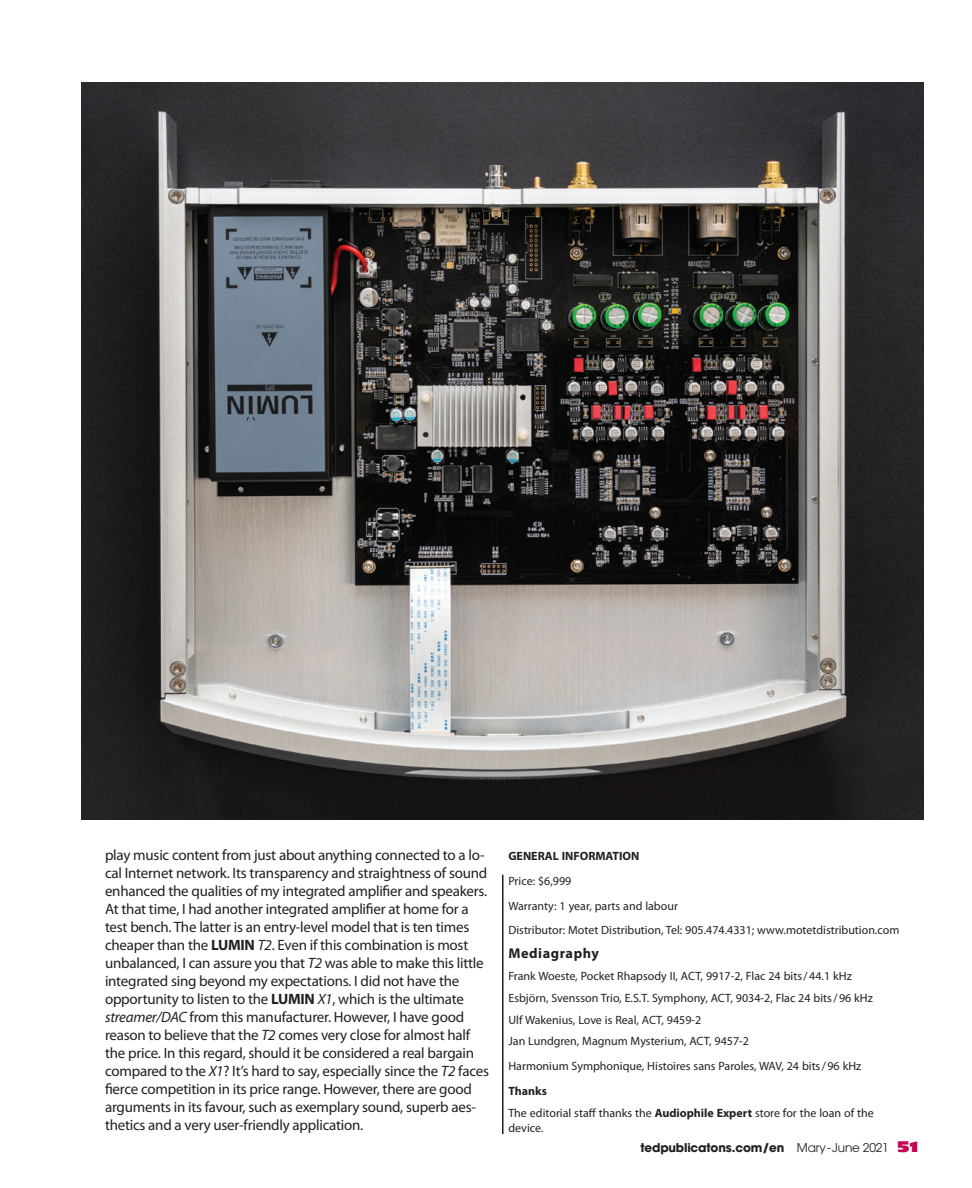
<style>
.page{position:relative;width:972px;height:1188px;background:#fff}
.page>*{position:absolute;margin:0;border:0;box-sizing:border-box;transform-origin:0 0}
.t1{font:15px/18px "Myriad Pro";letter-spacing:-.015em;color:#231f20}
.t2{font:700 14.25px "Myriad Pro";letter-spacing:.04em;color:#231f20}
.t3{font:12px/21.8px "Myriad Pro";color:#231f20}
.t4{font:700 12px "Avant Garde";letter-spacing:-.015em;color:#231f20}
.t5{font:700 12px "Myriad Pro";color:#231f20}
.s1{font-weight:700}
.s2{font-style:italic}
.s3{font-weight:400}
.s4{font-family:"Antique Olive Nord";font-weight:400;font-size:15px;color:#c30552}
</style>
<div class="page">
<img style="left:81px;top:82px;width:842px;height:738px">
<hr style="left:502px;top:875px;width:2px;height:259px;background:#231f20">
<p class="t1" style="left:105px;top:846px;width:385px">play music content from just about anything connected to a lo&shy;cal Internet network. Its transparency and straightness of sound enhanced the qualities of my integrated amplifier and speakers.<br>At that time, I had another integrated amplifier at home for a test bench. The latter is an entry-level model that is ten times cheaper than the <span class="s1">LUMIN</span> <span class="s2">T2</span>. Even if this combination is most unbalanced, I can assure you that <span class="s2">T2</span> was able to make this little integrated sing beyond my expectations. I did not have the opportunity to listen to the <span class="s1">LUMIN</span> <span class="s2">X1</span>, which is the ultimate <span class="s2">streamer/DAC</span> from this manufacturer. However, I have good reason to believe that the <span class="s2">T2</span> comes very close for almost half the price. In this regard, should it be considered a real bargain compared to the <span class="s2">X1</span>? It’s hard to say, especially since the <span class="s2">T2</span> faces fierce competition in its price range. However, there are good arguments in its favour, such as exemplary sound, superb aes&shy;thetics and a very user-friendly application.</p>
<p class="t5" style="left:508px;top:848px;width:132px">GENERAL INFORMATION</p>
<p class="t3" style="left:508px;top:868px;width:392px;line-height:24.8px">Price: $6,999<br>Warranty: 1 year, parts and labour<br>Distributor: Motet Distribution, Tel: 905.474.4331; www.motetdistribution.com</p>
<p class="t2" style="left:508px;top:944px;width:92px">Mediagraphy</p>
<p class="t3" style="left:508px;top:965px;width:366px">Frank Woeste, Pocket Rhapsody II, ACT, 9917-2, Flac 24 bits/44.1 kHz Esbjörn, Svensson Trio, E.S.T. Symphony, ACT, 9034-2, Flac 24 bits/96 kHz Ulf Wakenius, Love is Real, ACT, 9459-2<br>Jan Lundgren, Magnum Mysterium, ACT, 9457-2</p>
<p class="t3" style="left:508px;top:1055px;width:355px">Harmonium Symphonique, Histoires sans Paroles, WAV, 24 bits/96 kHz</p>
<p class="t3" style="left:508px;top:1080px;width:367px"><span class="s1">Thanks<br></span>The editorial staff thanks the <span class="s1">Audiophile Expert</span> store for the loan of the</p>
<p class="t3" style="left:508px;top:1116px;width:37px">device.</p>
<p class="t4" style="left:641px;top:1140px;width:279px">tedpublicatons.com/en <span class="s3">Mary-June 2021</span> <span class="s4">51</span></p>
</div>
